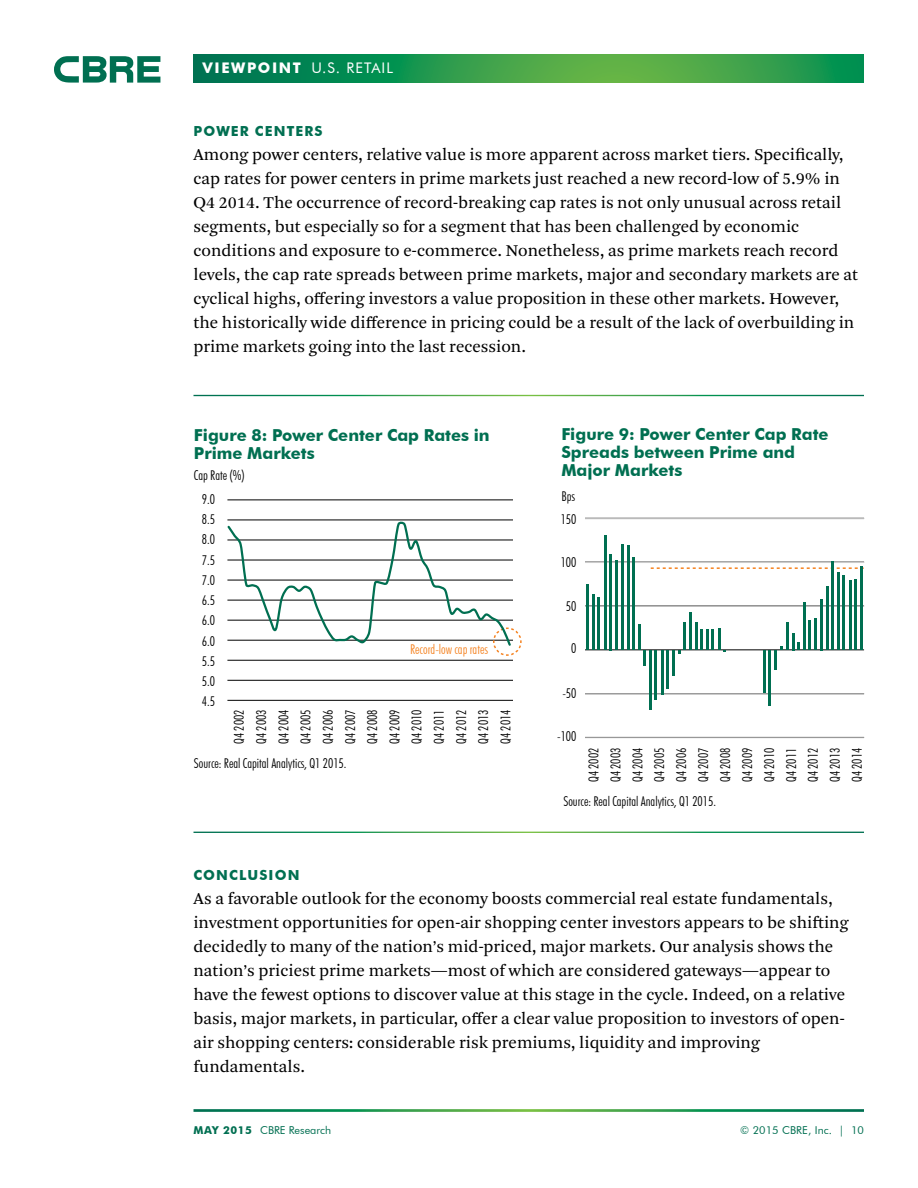
<style>
.page{position:relative;width:918px;height:1188px;background:#fff}
.page>*{position:absolute;margin:0;border:0;box-sizing:border-box;transform-origin:0 0}
.t1{font:17.25px/24px "Arnhem Pro Blond";color:#000}
.t2{font:700 16.5px/18px "Futura BT";color:#006f51}
.t3{font:14.7px "Futura BT";letter-spacing:.07em;color:#fff}
.t4{font:700 13.8px "Futura BT";letter-spacing:.08em;color:#006f51}
.t5{font:300 condensed 13.5px/22.2px "Futura BT";color:#000;text-align:justify}
.t6{font:300 condensed 13.5px "Futura BT";color:#f58220}
.t7{font:10.8px "Futura BT";letter-spacing:.01em;color:#006f51}
.s1{font-weight:700}
</style>
<div class="page">
<svg style="left:194px;top:54px;width:670px;height:29px;background:#2b994d"></svg>
<svg style="left:54px;top:56px;width:106px;height:27px"></svg>
<hr style="left:227px;top:700px;width:286px;height:1px;background:#000">
<hr style="left:227px;top:680px;width:286px;height:1px;background:#000">
<hr style="left:227px;top:660px;width:286px;height:1px;background:#000">
<hr style="left:227px;top:500px;width:286px;height:1px;background:#000">
<svg style="left:651px;top:567px;width:213px;height:2px"></svg>
<svg style="left:227px;top:519px;width:295px;height:137px"></svg>
<hr style="left:585px;top:650px;width:279px;height:1px;background:#000">
<hr style="left:585px;top:518px;width:279px;height:1px;background:#cbcbcb">
<hr style="left:585px;top:562px;width:279px;height:1px;background:#cbcbcb">
<hr style="left:585px;top:606px;width:279px;height:1px;background:#cbcbcb">
<hr style="left:585px;top:693px;width:279px;height:1px;background:#cbcbcb">
<hr style="left:585px;top:737px;width:279px;height:1px;background:#cbcbcb">
<hr style="left:860px;top:566px;width:3px;height:84px;background:#006f51">
<hr style="left:854px;top:580px;width:3px;height:70px;background:#006f51">
<hr style="left:849px;top:581px;width:3px;height:69px;background:#006f51">
<hr style="left:843px;top:576px;width:2px;height:74px;background:#006f51">
<hr style="left:837px;top:572px;width:3px;height:78px;background:#006f51">
<hr style="left:831px;top:561px;width:3px;height:89px;background:#006f51">
<hr style="left:826px;top:587px;width:3px;height:63px;background:#006f51">
<hr style="left:820px;top:599px;width:2px;height:51px;background:#006f51">
<hr style="left:814px;top:618px;width:3px;height:32px;background:#006f51">
<hr style="left:809px;top:621px;width:2px;height:29px;background:#006f51">
<hr style="left:803px;top:603px;width:3px;height:47px;background:#006f51">
<svg style="left:797px;top:643px;width:3px;height:7px"></svg>
<hr style="left:792px;top:633px;width:3px;height:17px;background:#006f51">
<hr style="left:786px;top:622px;width:2px;height:28px;background:#006f51">
<svg style="left:780px;top:646px;width:3px;height:4px"></svg>
<hr style="left:775px;top:650px;width:2px;height:20px;background:#006f51">
<hr style="left:768px;top:650px;width:3px;height:56px;background:#006f51">
<hr style="left:763px;top:650px;width:3px;height:43px;background:#006f51">
<hr style="left:718px;top:628px;width:2px;height:22px;background:#006f51">
<hr style="left:711px;top:629px;width:3px;height:21px;background:#006f51">
<hr style="left:706px;top:629px;width:3px;height:21px;background:#006f51">
<hr style="left:700px;top:629px;width:3px;height:21px;background:#006f51">
<hr style="left:695px;top:622px;width:2px;height:28px;background:#006f51">
<hr style="left:689px;top:612px;width:3px;height:38px;background:#006f51">
<hr style="left:684px;top:622px;width:2px;height:28px;background:#006f51">
<svg style="left:678px;top:650px;width:3px;height:4px"></svg>
<hr style="left:672px;top:650px;width:3px;height:26px;background:#006f51">
<hr style="left:666px;top:650px;width:3px;height:39px;background:#006f51">
<hr style="left:661px;top:650px;width:2px;height:45px;background:#006f51">
<hr style="left:654px;top:650px;width:3px;height:50px;background:#006f51">
<hr style="left:649px;top:650px;width:3px;height:60px;background:#006f51">
<hr style="left:643px;top:650px;width:3px;height:16px;background:#006f51">
<hr style="left:638px;top:625px;width:3px;height:25px;background:#006f51">
<hr style="left:632px;top:558px;width:3px;height:92px;background:#006f51">
<hr style="left:627px;top:545px;width:2px;height:105px;background:#006f51">
<hr style="left:621px;top:544px;width:3px;height:106px;background:#006f51">
<hr style="left:615px;top:560px;width:3px;height:90px;background:#006f51">
<hr style="left:609px;top:554px;width:3px;height:96px;background:#006f51">
<hr style="left:604px;top:536px;width:3px;height:114px;background:#006f51">
<hr style="left:597px;top:598px;width:3px;height:52px;background:#006f51">
<hr style="left:592px;top:594px;width:3px;height:56px;background:#006f51">
<hr style="left:586px;top:584px;width:3px;height:66px;background:#006f51">
<p class="t3" style="left:202px;top:59px;width:192px"><span class="s1">viewpoint</span> U.s. retail</p>
<p class="t4" style="left:194px;top:123px;width:121px">Power Centers</p>
<p class="t1" style="left:194px;top:143px;width:666px">Among power centers, relative value is more apparent across market tiers. Specifically, cap rates for power centers in prime markets just reached a new record-low of 5.9% in Q4 2014. The occurrence of record-breaking cap rates is not only unusual across retail segments, but especially so for a segment that has been challenged by economic conditions and exposure to e-commerce. Nonetheless, as prime markets reach record levels, the cap rate spreads between prime markets, major and secondary markets are at cyclical highs, offering investors a value proposition in these other markets. However, the historically wide difference in pricing could be a result of the lack of overbuilding in prime markets going into the last recession.</p>
<p class="t2" style="left:194px;top:426px;width:297px">Figure 8: Power Center Cap Rates in<br>Prime Markets</p>
<p class="t5" style="left:194px;top:464px;width:52px">Cap Rate (%)</p>
<p class="t5" style="left:202px;top:489px;width:15px;line-height:20.2px">9.0<br>8.5<br>8.0<br>7.5<br>7.0<br>6.5<br>6.0<br>6.0<br>5.5<br>5.0<br>4.5</p>
<p class="t6" style="left:410px;top:641px;width:79px">Record-low cap rates</p>
<p class="t5" style="left:228px;top:744px;width:36px;rotate:-90deg">Q4 2002<br>Q4 2003<br>Q4 2004<br>Q4 2005<br>Q4 2006<br>Q4 2007<br>Q4 2008<br>Q4 2009<br>Q4 2010<br>Q4 2011<br>Q4 2012<br>Q4 2013<br>Q4 2014</p>
<p class="t5" style="left:194px;top:752px;width:154px">Source: Real Capital Analytics, Q1 2015.</p>
<p class="t2" style="left:561px;top:425px;width:269px">Figure 9: Power Center Cap Rate<br>Spreads between Prime and<br>Major Markets</p>
<p class="t5" style="left:561px;top:485px;width:15px">Bps</p>
<p class="t5" style="left:561px;top:508px;width:17px">150</p>
<p class="t5" style="left:561px;top:551px;width:17px">100</p>
<p class="t5" style="left:566px;top:595px;width:12px">50</p>
<p class="t5" style="left:571px;top:637px;width:7px">0</p>
<p class="t5" style="left:562px;top:682px;width:16px">-50</p>
<p class="t5" style="left:557px;top:725px;width:21px">-100</p>
<p class="t5" style="left:583px;top:782px;width:36px;rotate:-90deg">Q4 2002<br>Q4 2003<br>Q4 2004<br>Q4 2005<br>Q4 2006<br>Q4 2007<br>Q4 2008<br>Q4 2009<br>Q4 2010<br>Q4 2011<br>Q4 2012<br>Q4 2013<br>Q4 2014</p>
<p class="t5" style="left:563px;top:790px;width:154px">Source: Real Capital Analytics, Q1 2015.</p>
<p class="t4" style="left:194px;top:867px;width:108px">Conclusion</p>
<p class="t1" style="left:194px;top:887px;width:657px">As a favorable outlook for the economy boosts commercial real estate fundamentals, investment opportunities for open-air shopping center investors appears to be shifting decidedly to many of the nation’s mid-priced, major markets. Our analysis shows the nation’s priciest prime markets—most of which are considered gateways—appear to have the fewest options to discover value at this stage in the cycle. Indeed, on a relative basis, major markets, in particular, offer a clear value proposition to investors of open&shy;air shopping centers: considerable risk premiums, liquidity and improving fundamentals.</p>
<p class="t7" style="left:194px;top:1123px;width:139px"><span class="s1">may 2015</span> CBRE Research</p>
<p class="t7" style="left:740px;top:1123px;width:125px">© 2015 CBRE, Inc. | 10</p>
</div>
